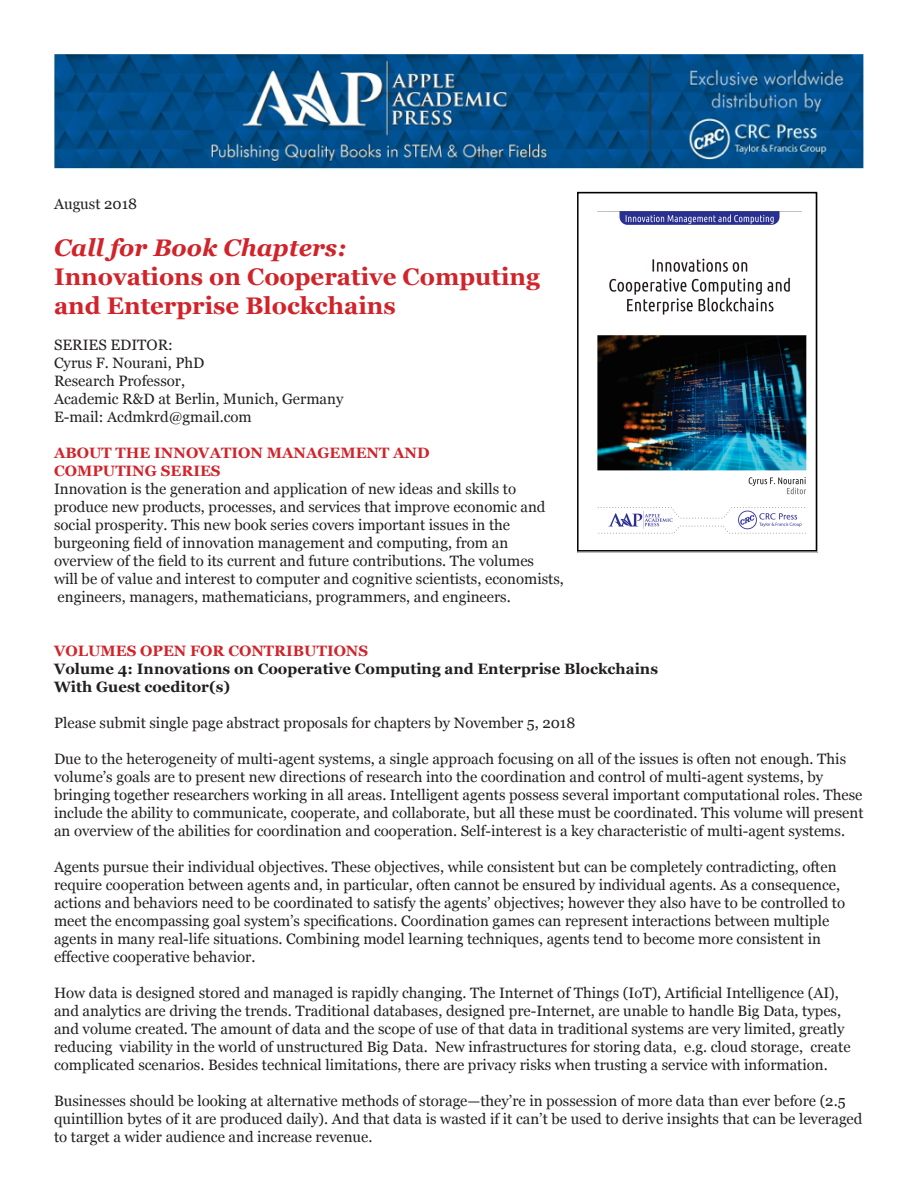
<style>
.page{position:relative;width:918px;height:1188px;background:#fff}
.page>*{position:absolute;margin:0;border:0;box-sizing:border-box;transform-origin:0 0}
.t1{font:700 24px "Georgia";color:#d1232a}
.t2{font:italic 700 24px "Georgia";color:#d1232a}
.t3{font:15px/18px "Georgia";color:#231f20}
.t4{font:700 15px "Georgia";color:#231f20}
.t5{font:700 15px "Georgia";color:#d1232a}
</style>
<div class="page">
<img style="left:54px;top:54px;width:810px;height:114px">
<img style="left:597px;top:211px;width:210px;height:323px">
<div style="left:577px;top:192px;width:240px;height:360px;border:2px solid #000"></div>
<p class="t3" style="left:54px;top:195px;width:85px">August 2018</p>
<p class="t2" style="left:54px;top:230px;width:294px">Call for Book Chapters:</p>
<p class="t1" style="left:54px;top:259px;width:487px">Innovations on Cooperative Computing</p>
<p class="t1" style="left:54px;top:287px;width:343px">and Enterprise Blockchains</p>
<p class="t3" style="left:54px;top:335px;width:120px">SERIES EDITOR:</p>
<p class="t3" style="left:54px;top:353px;width:152px">Cyrus F. Nourani, PhD</p>
<p class="t3" style="left:54px;top:371px;width:133px">Research Professor,</p>
<p class="t3" style="left:54px;top:389px;width:291px">Academic R&amp;D at Berlin, Munich, Germany</p>
<p class="t3" style="left:54px;top:407px;width:199px">E-mail: Acdmkrd@gmail.com</p>
<p class="t5" style="left:54px;top:441px;width:377px">ABOUT THE INNOVATION MANAGEMENT AND</p>
<p class="t5" style="left:54px;top:459px;width:168px">COMPUTING SERIES</p>
<p class="t3" style="left:54px;top:479px;width:464px">Innovation is the generation and application of new ideas and skills to</p>
<p class="t3" style="left:54px;top:497px;width:493px">produce new products, processes, and services that improve economic and</p>
<p class="t3" style="left:54px;top:515px;width:458px">social prosperity. This new book series covers important issues in the</p>
<p class="t3" style="left:54px;top:533px;width:456px">burgeoning field of innovation management and computing, from an</p>
<p class="t3" style="left:54px;top:551px;width:482px">overview of the field to its current and future contributions. The volumes</p>
<p class="t3" style="left:54px;top:569px;width:511px">will be of value and interest to computer and cognitive scientists, economists,</p>
<p class="t3" style="left:58px;top:587px;width:455px">engineers, managers, mathematicians, programmers, and engineers.</p>
<p class="t5" style="left:54px;top:639px;width:316px">VOLUMES OPEN FOR CONTRIBUTIONS</p>
<p class="t4" style="left:54px;top:657px;width:606px">Volume 4: Innovations on Cooperative Computing and Enterprise Blockchains</p>
<p class="t4" style="left:54px;top:675px;width:178px">With Guest coeditor(s)</p>
<p class="t3" style="left:54px;top:713px;width:523px">Please submit single page abstract proposals for chapters by November 5, 2018</p>
<p class="t3" style="left:54px;top:749px;width:811px">Due to the heterogeneity of multi-agent systems, a single approach focusing on all of the issues is often not enough. This volume’s goals are to present new directions of research into the coordination and control of multi-agent systems, by bringing together researchers working in all areas. Intelligent agents possess several important computational roles. These include the ability to communicate, cooperate, and collaborate, but all these must be coordinated. This volume will present an overview of the abilities for coordination and cooperation. Self-interest is a key characteristic of multi-agent systems.</p>
<p class="t3" style="left:54px;top:857px;width:793px">Agents pursue their individual objectives. These objectives, while consistent but can be completely contradicting, often require cooperation between agents and, in particular, often cannot be ensured by individual agents. As a consequence, actions and behaviors need to be coordinated to satisfy the agents’ objectives; however they also have to be controlled to meet the encompassing goal system’s specifications. Coordination games can represent interactions between multiple agents in many real-life situations. Combining model learning techniques, agents tend to become more consistent in effective cooperative behavior.</p>
<p class="t3" style="left:54px;top:983px;width:798px">How data is designed stored and managed is rapidly changing. The Internet of Things (IoT), Artificial Intelligence (AI), and analytics are driving the trends. Traditional databases, designed pre-Internet, are unable to handle Big Data, types, and volume created. The amount of data and the scope of use of that data in traditional systems are very limited, greatly reducing viability in the world of unstructured Big Data. New infrastructures for storing data, e.g. cloud storage, create complicated scenarios. Besides technical limitations, there are privacy risks when trusting a service with information.</p>
<p class="t3" style="left:54px;top:1091px;width:810px">Businesses should be looking at alternative methods of storage—they’re in possession of more data than ever before (2.5 quintillion bytes of it are produced daily). And that data is wasted if it can’t be used to derive insights that can be leveraged to target a wider audience and increase revenue.</p>
</div>
